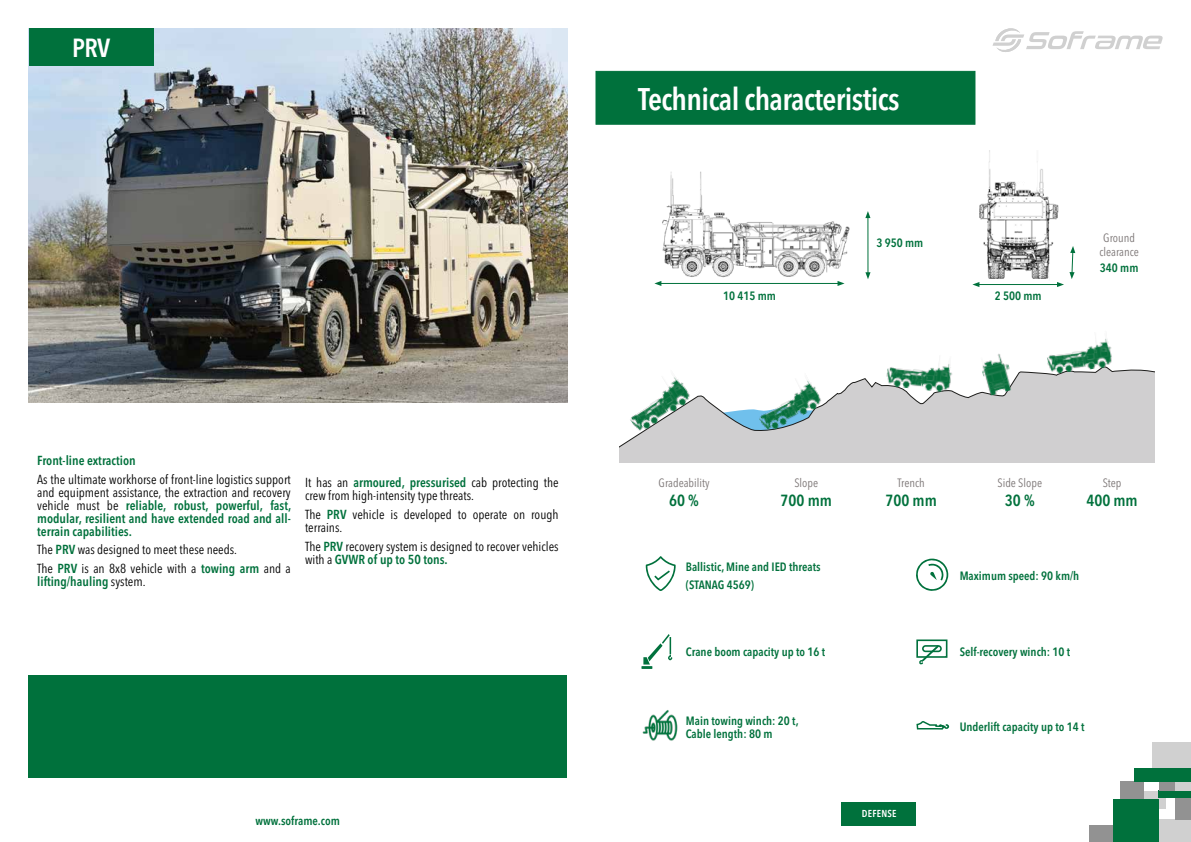
<style>
.page{position:relative;width:1191px;height:842px;background:#fff}
.page>*{position:absolute;margin:0;border:0;box-sizing:border-box;transform-origin:0 0}
.t1{font:600 condensed 31px "Avenir Next LT Pro";letter-spacing:-.02em;color:#fff}
.t2{font:600 condensed 26px "Avenir Next LT Pro";color:#fff}
.t3{font:600 condensed 16px "Avenir Next LT Pro";color:#00713c}
.t4{font:condensed 13px/13px "Avenir Next LT Pro";color:#000}
.t5{font:600 condensed 13px "Avenir Next LT Pro";color:#00713c}
.t6{font:600 condensed 12px/18.7px "Avenir Next LT Pro";color:#00713c}
.t7{font:condensed 12px/14.4px "Avenir Next LT Pro";color:#7c7676;text-align:center}
.t8{font:600 condensed 10px "Avenir Next LT Pro";letter-spacing:.025em;color:#fff}
.s1{font-weight:600;color:#00713c}
.s2{font-weight:400;color:#000}
</style>
<div class="page">
<svg style="left:619px;top:369px;width:535px;height:93px;background:#d2d2d3"></svg>
<img style="left:661px;top:171px;width:189px;height:115px">
<hr style="left:660px;top:283px;width:179px;height:1px;background:#00713c">
<svg style="left:654px;top:281px;width:7px;height:5px"></svg>
<svg style="left:837px;top:281px;width:7px;height:5px"></svg>
<hr style="left:867px;top:217px;width:1px;height:57px;background:#00713c">
<svg style="left:865px;top:211px;width:5px;height:7px"></svg>
<svg style="left:865px;top:272px;width:5px;height:7px"></svg>
<hr style="left:978px;top:284px;width:80px;height:1px;background:#00713c">
<svg style="left:972px;top:282px;width:7px;height:5px"></svg>
<img style="left:979px;top:150px;width:80px;height:129px">
<svg style="left:1057px;top:246px;width:18px;height:41px"></svg>
<img style="left:749px;top:369px;width:82px;height:65px">
<img style="left:619px;top:369px;width:81px;height:65px">
<img style="left:978px;top:354px;width:37px;height:42px">
<img style="left:885px;top:364px;width:77px;height:30px">
<img style="left:1044px;top:338px;width:77px;height:36px">
<svg style="left:916px;top:721px;width:33px;height:9px"></svg>
<svg style="left:916px;top:559px;width:32px;height:32px"></svg>
<div style="left:916px;top:639px;width:31px;height:19px;border:2px solid #00713d"></div>
<svg style="left:919px;top:645px;width:22px;height:20px"></svg>
<svg style="left:645px;top:556px;width:31px;height:35px"></svg>
<img style="left:642px;top:710px;width:36px;height:31px">
<svg style="left:641px;top:634px;width:31px;height:35px"></svg>
<svg style="left:1143px;top:782px;width:15px;height:10px"></svg>
<div style="left:1153px;top:742px;width:38px;height:29px;background:#d0d0d0"></div>
<div style="left:1158px;top:819px;width:33px;height:23px;background:#d0d0d0"></div>
<div style="left:1120px;top:782px;width:23px;height:17px;background:#929292"></div>
<div style="left:1175px;top:796px;width:16px;height:23px;background:#929292"></div>
<div style="left:1134px;top:768px;width:57px;height:14px;background:#00713c"></div>
<div style="left:1143px;top:792px;width:22px;height:17px;background:#d0d0d0"></div>
<div style="left:1158px;top:790px;width:33px;height:7px;background:#00713c"></div>
<div style="left:1174px;top:782px;width:17px;height:8px;background:#d0d0d0"></div>
<div style="left:1158px;top:782px;width:16px;height:8px;background:#929292"></div>
<div style="left:1088px;top:825px;width:25px;height:17px;background:#929292"></div>
<div style="left:1113px;top:799px;width:45px;height:43px;background:#00713c"></div>
<div style="left:841px;top:802px;width:74px;height:23px;background:#00713c"></div>
<div style="left:28px;top:675px;width:539px;height:103px;background:#00713c"></div>
<div style="left:595px;top:71px;width:380px;height:54px;background:#00713c;border:1px solid #00713c"></div>
<svg style="left:992px;top:28px;width:170px;height:24px"></svg>
<img style="left:28px;top:28px;width:539px;height:375px">
<div style="left:29px;top:28px;width:125px;height:38px;background:#00713c"></div>
<h2 class="t2" style="left:72px;top:33px;width:40px">PRV</h2>
<p class="t5" style="left:37px;top:453px;width:100px">Front-line extraction</p>
<p class="t4" style="left:37px;top:473px;width:255px;text-align:justify">As the ultimate workhorse of front-line logistics support and equipment assistance, the extraction and recovery vehicle must be <span class="s1">reliable, robust, powerful, fast, modular, resilient and have extended road and all&shy;terrain capabilities.</span></p>
<p class="t4" style="left:37px;top:540px;width:255px;line-height:18.7px">The <span class="s1">PRV</span> was designed to meet these needs.<br>The <span class="s1">PRV</span> is an 8x8 vehicle with a <span class="s1">towing arm</span> and a</p>
<p class="t5" style="left:37px;top:574px;width:110px">lifting/hauling <span class="s2">system.</span></p>
<p class="t4" style="left:305px;top:476px;width:255px">It has an <span class="s1">armoured, pressurised</span> cab protecting the crew from high-intensity type threats.</p>
<p class="t4" style="left:305px;top:508px;width:255px">The <span class="s1">PRV</span> vehicle is developed to operate on rough terrains.</p>
<p class="t4" style="left:305px;top:540px;width:255px">The <span class="s1">PRV</span> recovery system is designed to recover vehicles with a <span class="s1">GVWR of up to 50 tons.</span></p>
<p class="t6" style="left:255px;top:811px;width:86px">www.soframe.com</p>
<h1 class="t1" style="left:638px;top:80px;width:263px">Technical characteristics</h1>
<p class="t6" style="left:723px;top:286px;width:54px">10 415 mm</p>
<p class="t6" style="left:876px;top:233px;width:48px">3 950 mm</p>
<p class="t6" style="left:994px;top:286px;width:48px">2 500 mm</p>
<p class="t7" style="left:1099px;top:230px;width:41px">Ground clearance</p>
<p class="t6" style="left:1099px;top:258px;width:40px">340 mm</p>
<p class="t7" style="left:658px;top:475px;width:52px">Gradeability</p>
<p class="t3" style="left:669px;top:491px;width:31px">60 %</p>
<p class="t7" style="left:794px;top:475px;width:25px">Slope</p>
<p class="t3" style="left:780px;top:491px;width:53px">700 mm</p>
<p class="t6" style="left:686px;top:557px;width:136px">Ballistic, Mine and IED threats (STANAG 4569)</p>
<p class="t6" style="left:686px;top:642px;width:141px">Crane boom capacity up to 16 t</p>
<p class="t6" style="left:686px;top:714px;width:114px;line-height:13px">Main towing winch: 20 t,<br>Cable length: 80 m</p>
<p class="t7" style="left:897px;top:475px;width:29px">Trench</p>
<p class="t3" style="left:885px;top:491px;width:53px">700 mm</p>
<p class="t7" style="left:997px;top:475px;width:46px">Side Slope</p>
<p class="t3" style="left:1005px;top:491px;width:31px">30 %</p>
<p class="t7" style="left:1102px;top:475px;width:20px">Step</p>
<p class="t3" style="left:1086px;top:491px;width:53px">400 mm</p>
<p class="t6" style="left:959px;top:566px;width:121px">Maximum speed: 90 km/h</p>
<p class="t6" style="left:959px;top:642px;width:112px">Self-recovery winch: 10 t</p>
<p class="t6" style="left:959px;top:717px;width:126px">Underlift capacity up to 14 t</p>
<p class="t8" style="left:862px;top:808px;width:36px">DEFENSE</p>
</div>
